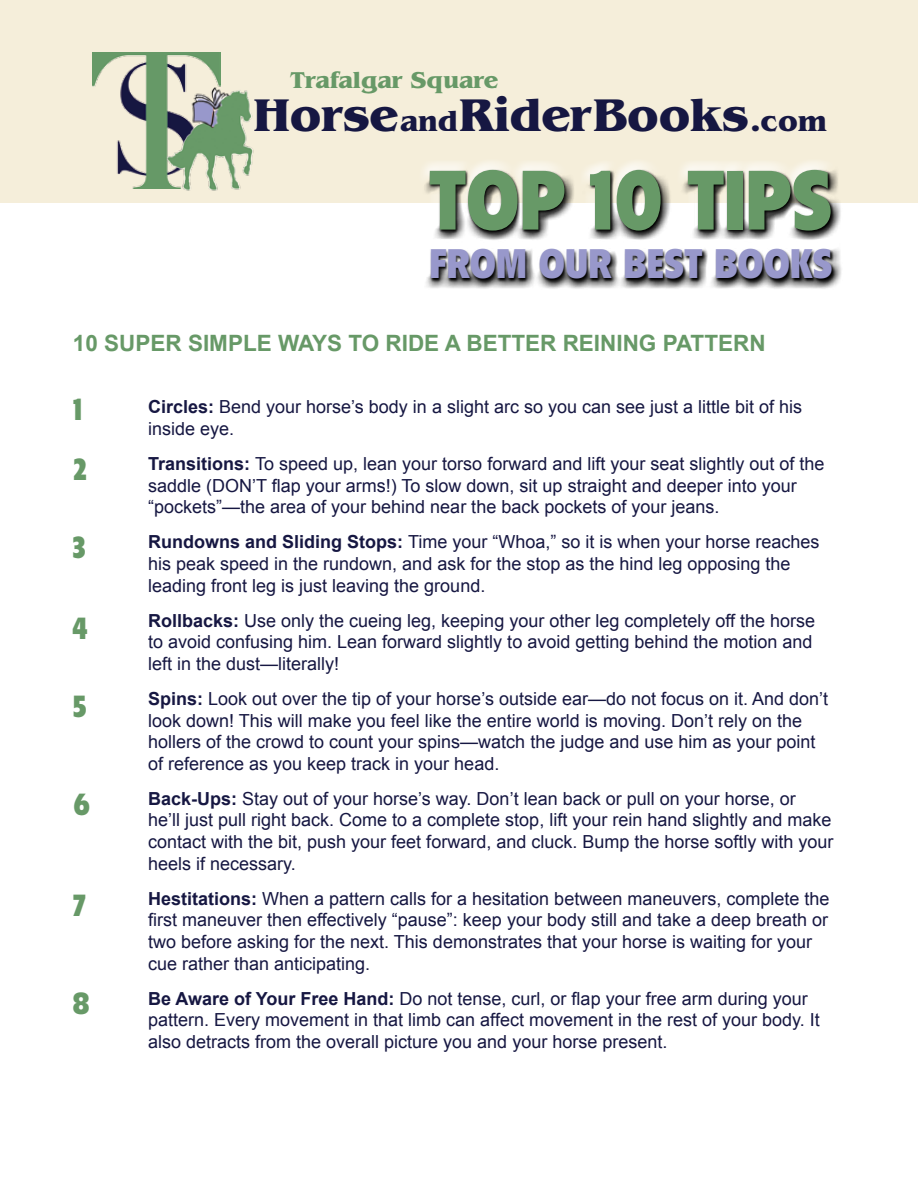
<style>
.page{position:relative;width:918px;height:1188px;background:#fff}
.page>*{position:absolute;margin:0;border:0;box-sizing:border-box;transform-origin:0 0}
.t1{font:900 condensed 82.5px "Flyer";color:#679967}
.t2{font:700 48px "Benguiat";color:#161742}
.t3{font:900 condensed 40.5px "Flyer";color:#9898cb}
.t4{font:900 condensed 30px/60.4px "Flyer";color:#679967}
.t5{font:700 24px "Benguiat";color:#679967}
.t6{font:700 22.5px "Arial";color:#679967}
.t7{font:18px/21.6px "Arial";color:#161742}
.s1{font-size:30px}
.s2{font-weight:700}
</style>
<div class="page">
<div style="left:0;top:0;width:918px;height:202px;background:#f5eeda"></div>
<img style="left:92px;top:52px;width:128px;height:123px">
<img style="left:124px;top:73px;width:178px;height:130px">
<div style="left:419px;top:159px;width:420px;height:126px;background:#f6f0de"></div>
<div style="left:421px;top:165px;width:422px;height:124px;background:#000;opacity:.75"></div>
<h3 class="t5" style="left:290px;top:66px;width:209px">Trafalgar Square</h3>
<h2 class="t2" style="left:253px;top:88px;width:575px">Horse<span class="s1">and</span> Rider Books<span class="s1">.com</span></h2>
<h1 class="t1" style="left:429px;top:152px;width:405px">TOP 10 TIPS</h1>
<h3 class="t3" style="left:429px;top:240px;width:405px">FROM OUR BEST BOOKS</h3>
<p class="t6" style="left:73px;top:328px;width:241px">10 Super Simple Ways</p>
<p class="t6" style="left:348px;top:328px;width:329px">to Ride a Better Reining Patt</p>
<p class="t6" style="left:718px;top:328px;width:49px">ern</p>
<h3 class="t4" style="left:74px;top:379px;width:15px">1<br>2</h3>
<h3 class="t4" style="left:73px;top:518px;width:14px">3</h3>
<h3 class="t4" style="left:73px;top:598px;width:16px">4</h3>
<h3 class="t4" style="left:73px;top:676px;width:15px">5</h3>
<h3 class="t4" style="left:74px;top:774px;width:18px">6</h3>
<h3 class="t4" style="left:74px;top:875px;width:14px">7</h3>
<h3 class="t4" style="left:73px;top:973px;width:18px">8</h3>
<p class="t7" style="left:148px;top:396px;width:655px"><span class="s2">Circles:</span> Bend your horse’s body in a slight arc so you can see just a little bit of his inside eye.</p>
<p class="t7" style="left:148px;top:453px;width:678px"><span class="s2">Transitions:</span> To speed up, lean your torso forward and lift your seat slightly out of the saddle (DON’T flap your arms!) To slow down, sit up straight and deeper into your “pockets”—the area of your behind near the back pockets of your jeans.</p>
<p class="t7" style="left:148px;top:531px;width:673px"><span class="s2">Rundowns and Sliding Stops:</span> Time your “Whoa,” so it is when your horse reaches his peak speed in the rundown, and ask for the stop as the hind leg opposing the leading front leg is just leaving the ground.</p>
<p class="t7" style="left:148px;top:610px;width:669px"><span class="s2">Rollbacks:</span> Use only the cueing leg, keeping your other leg completely off the horse to avoid confusing him. Lean forward slightly to avoid getting behind the motion and left in the dust—literally!</p>
<p class="t7" style="left:148px;top:688px;width:682px"><span class="s2">Spins:</span> Look out over the tip of your horse’s outside ear—do not focus on it. And don’t look down! This will make you feel like the entire world is moving. Don’t rely on the hollers of the crowd to count your spins—watch the judge and use him as your point of reference as you keep track in your head.</p>
<p class="t7" style="left:148px;top:788px;width:687px"><span class="s2">Back-Ups:</span> Stay out of your horse’s way. Don’t lean back or pull on your horse, or<br>he’ll just pull right back. Come to a complete stop, lift your rein hand slightly and make contact with the bit, push your feet forward, and cluck. Bump the horse softly with your heels if necessary.</p>
<p class="t7" style="left:148px;top:888px;width:683px"><span class="s2">Hestitations:</span> When a pattern calls for a hesitation between maneuvers, complete the first maneuver then effectively “pause”: keep your body still and take a deep breath or two before asking for the next. This demonstrates that your horse is waiting for your cue rather than anticipating.</p>
<p class="t7" style="left:148px;top:988px;width:673px"><span class="s2">Be Aware of Your Free Hand:</span> Do not tense, curl, or flap your free arm during your pattern. Every movement in that limb can affect movement in the rest of your body. It also detracts from the overall picture you and your horse present.</p>
</div>
